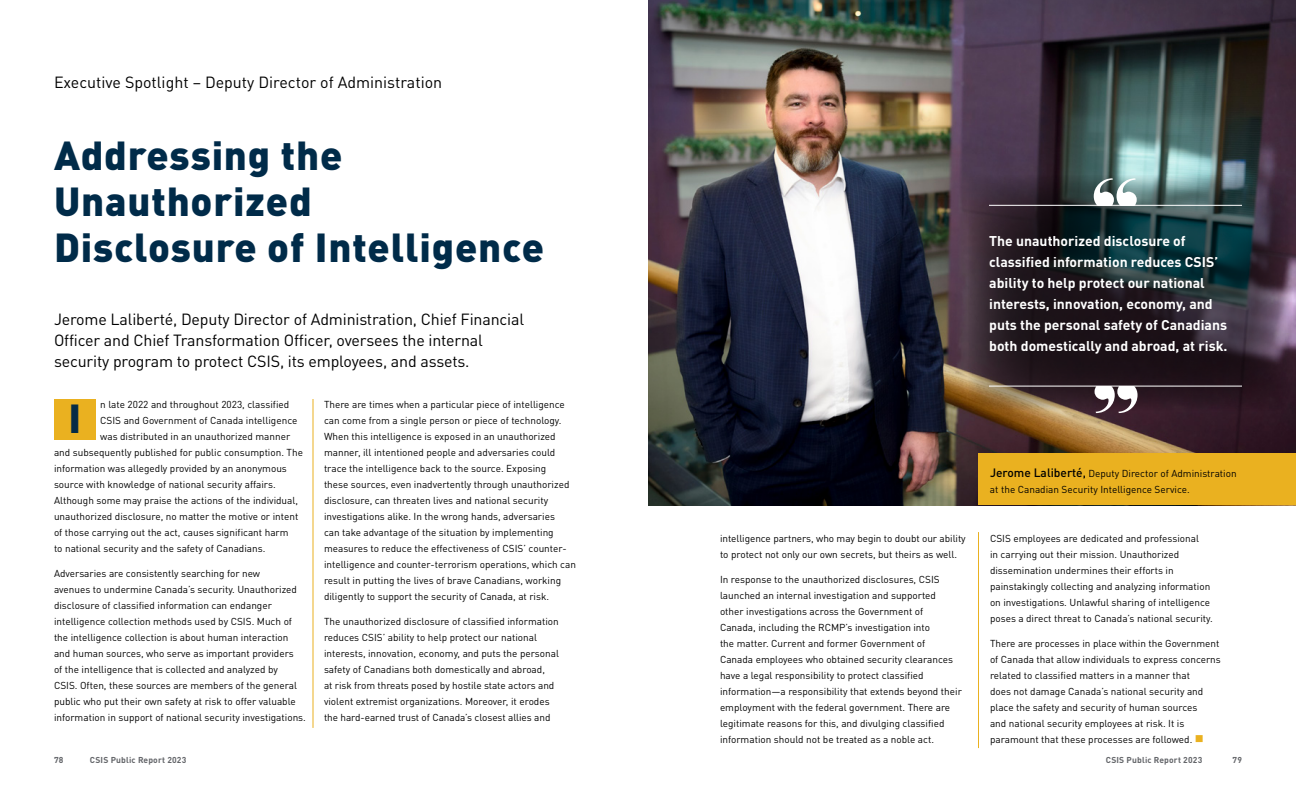
<style>
.page{position:relative;width:1296px;height:792px;background:#fff}
.page>*{position:absolute;margin:0;border:0;box-sizing:border-box;transform-origin:0 0}
.t1{font:100px/99.4px "Elephant";color:#fff}
.Heading_3_-_EXECUTIVE_Spotlight{font:900 40px/46px "DINOT";letter-spacing:.02em;color:#002b49}
.t2{font:900 40px "DINOT";color:#042b46}
.Intro_Paragraph{font:16px/21px "DINOT";letter-spacing:-.01em;color:#000}
.Intro_Paragraph-2{font:700 14px/21px "DINOT";color:#fff}
.content_-_with_end_mark__yellow_square{font:10px/16px "DINOT";color:#000}
.content{font:10px/16px "DINOT";color:#000}
.Intro_Paragraph-3{font:10px "DINOT";color:#000}
.t3{font:700 8.5px "DINOT";letter-spacing:.02em;color:#636569}
.s1{font-weight:500;font-size:12px}
.s2{color:#eab120}
</style>
<div class="page">
<img style="left:648px;top:0;width:648px;height:505px">
<svg style="left:968px;top:175px;width:324px;height:235px;background:#2e2c33"></svg>
<div style="left:54px;top:399px;width:42px;height:41px;background:#eab120"></div>
<hr style="left:312px;top:399px;width:2px;height:329px;background:#eab120">
<div style="left:978px;top:453px;width:318px;height:52px;background:#eab120"></div>
<hr style="left:989px;top:205px;width:253px;height:1px;background:#fff">
<hr style="left:989px;top:386px;width:253px;height:1px;background:#fff">
<hr style="left:978px;top:532px;width:1px;height:216px;background:#eab120">
<p class="Intro_Paragraph" style="left:54px;top:71px;width:390px">Executive Spotlight – Deputy Director of Administration</p>
<p class="Heading_3_-_EXECUTIVE_Spotlight" style="left:54px;top:129px;width:492px">Addressing the<br>Unauthorized<br>Disclosure of Intelligence</p>
<p class="Intro_Paragraph" style="left:54px;top:308px;width:472px">Jerome Laliberté, Deputy Director of Administration, Chief Financial<br>Officer and Chief Transformation Officer, oversees the internal security program to protect CSIS, its employees, and assets.</p>
<p class="t2" style="left:69px;top:387px;width:14px">I</p>
<p class="content_-_with_end_mark__yellow_square" style="left:100px;top:396px;width:191px">n late 2022 and throughout 2023, classified</p>
<p class="content_-_with_end_mark__yellow_square" style="left:324px;top:396px;width:253px">There are times when a particular piece of intelligence can come from a single person or piece of technology.<br>When this intelligence is exposed in an unauthorized manner, ill intentioned people and adversaries could trace the intelligence back to the source. Exposing<br>these sources, even inadvertently through unauthorized disclosure, can threaten lives and national security investigations alike. In the wrong hands, adversaries<br>can take advantage of the situation by implementing measures to reduce the effectiveness of CSIS’ counter&shy;intelligence and counter-terrorism operations, which can result in putting the lives of brave Canadians, working diligently to support the security of Canada, at risk.</p>
<p class="content_-_with_end_mark__yellow_square" style="left:324px;top:613px;width:236px">The unauthorized disclosure of classified information reduces CSIS’ ability to help protect our national interests, innovation, economy, and puts the personal safety of Canadians both domestically and abroad,<br>at risk from threats posed by hostile state actors and violent extremist organizations. Moreover, it erodes the hard-earned trust of Canada’s closest allies and</p>
<p class="content_-_with_end_mark__yellow_square" style="left:100px;top:412px;width:199px">CSIS and Government of Canada intelligence</p>
<p class="content_-_with_end_mark__yellow_square" style="left:100px;top:428px;width:192px">was distributed in an unauthorized manner</p>
<p class="content_-_with_end_mark__yellow_square" style="left:54px;top:444px;width:251px">and subsequently published for public consumption. The</p>
<p class="content_-_with_end_mark__yellow_square" style="left:54px;top:460px;width:234px">information was allegedly provided by an anonymous</p>
<p class="content_-_with_end_mark__yellow_square" style="left:54px;top:476px;width:223px">source with knowledge of national security affairs.</p>
<p class="content_-_with_end_mark__yellow_square" style="left:54px;top:492px;width:246px">Although some may praise the actions of the individual,</p>
<p class="content_-_with_end_mark__yellow_square" style="left:54px;top:508px;width:246px">unauthorized disclosure, no matter the motive or intent</p>
<p class="content_-_with_end_mark__yellow_square" style="left:54px;top:524px;width:236px">of those carrying out the act, causes significant harm</p>
<p class="content_-_with_end_mark__yellow_square" style="left:54px;top:540px;width:213px">to national security and the safety of Canadians.</p>
<p class="content_-_with_end_mark__yellow_square" style="left:54px;top:565px;width:253px">Adversaries are consistently searching for new<br>avenues to undermine Canada’s security. Unauthorized disclosure of classified information can endanger intelligence collection methods used by CSIS. Much of the intelligence collection is about human interaction and human sources, who serve as important providers<br>of the intelligence that is collected and analyzed by<br>CSIS. Often, these sources are members of the general public who put their own safety at risk to offer valuable information in support of national security investigations.</p>
<p class="content_-_with_end_mark__yellow_square" style="left:720px;top:530px;width:247px">intelligence partners, who may begin to doubt our ability to protect not only our own secrets, but theirs as well.</p>
<p class="content_-_with_end_mark__yellow_square" style="left:720px;top:571px;width:243px">In response to the unauthorized disclosures, CSIS launched an internal investigation and supported other investigations across the Government of<br>Canada, including the RCMP’s investigation into<br>the matter. Current and former Government of<br>Canada employees who obtained security clearances have a legal responsibility to protect classified information—a responsibility that extends beyond their employment with the federal government. There are legitimate reasons for this, and divulging classified information should not be treated as a noble act.</p>
<p class="t1" style="left:1093px;top:168px;width:47px">“ ”</p>
<p class="Intro_Paragraph-2" style="left:989px;top:230px;width:240px">The unauthorized disclosure of classified information reduces CSIS’ ability to help protect our national interests, innovation, economy, and puts the personal safety of Canadians both domestically and abroad, at risk.</p>
<p class="t1" style="left:1093px;top:273px;width:47px">“</p>
<p class="t1" style="left:1093px;top:367px;width:47px">“ ”</p>
<p class="t1" style="left:1093px;top:373px;width:47px">”</p>
<p class="Intro_Paragraph-3" style="left:990px;top:467px;width:248px"><span class="s1">Jerome Laliberté,</span> Deputy Director of Administration</p>
<p class="t1" style="left:1093px;top:472px;width:47px">“ ”</p>
<p class="Intro_Paragraph-3" style="left:990px;top:483px;width:201px">at the Canadian Security Intelligence Service.</p>
<p class="content" style="left:990px;top:530px;width:224px">CSIS employees are dedicated and professional<br>in carrying out their mission. Unauthorized dissemination undermines their efforts in painstakingly collecting and analyzing information on investigations. Unlawful sharing of intelligence poses a direct threat to Canada’s national security.</p>
<p class="content_-_with_end_mark__yellow_square" style="left:990px;top:635px;width:232px">There are processes in place within the Government of Canada that allow individuals to express concerns related to classified matters in a manner that<br>does not damage Canada’s national security and place the safety and security of human sources<br>and national security employees at risk. It is paramount that these processes are followed. <span class="s2">■</span></p>
<p class="t3" style="left:54px;top:755px;width:11px">78</p>
<p class="t3" style="left:90px;top:755px;width:98px">CSIS Public Report 2023</p>
<p class="t3" style="left:1106px;top:755px;width:98px">CSIS Public Report 2023</p>
<p class="t3" style="left:1233px;top:755px;width:11px">79</p>
</div>
